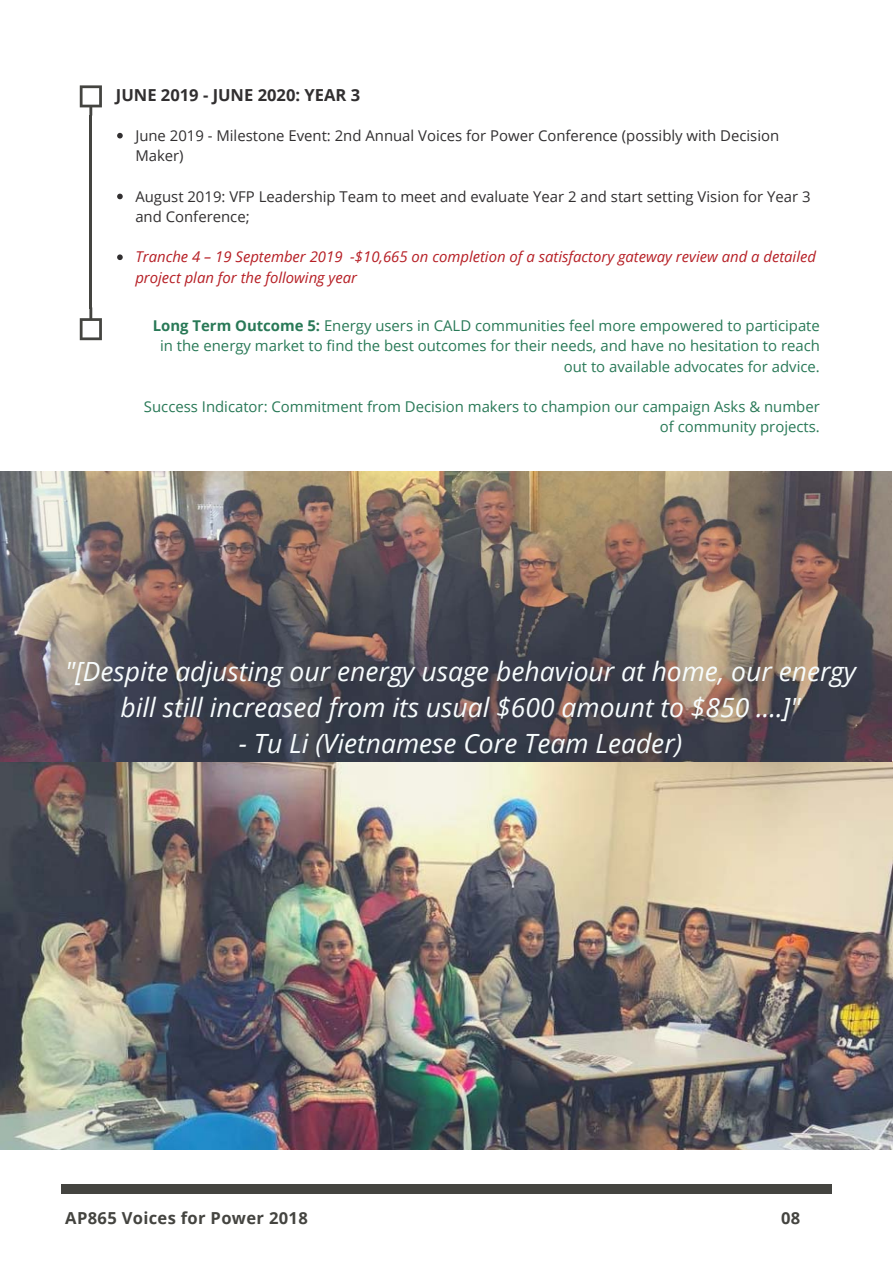
<style>
.page{position:relative;width:893px;height:1263px;background:#fff}
.page>*{position:absolute;margin:0;border:0;box-sizing:border-box;transform-origin:0 0}
.t1{font:italic 26.55px/36px "Open Sans";color:#f7fcfd;text-align:center}
.t2{font:700 16.5px "Open Sans";letter-spacing:.02em;color:#444440}
.t3{font:700 16.5px "Open Sans";color:#312f30}
.t4{font:14.85px/20.2px "Open Sans";color:#297957;text-align:right}
.t5{font:14.85px/20.2px "Open Sans";color:#312f30}
.t6{font:italic 14.85px/20.2px "Open Sans";color:#b61f25}
.s1{font-weight:700}
</style>
<div class="page">
<img style="left:0;top:472px;width:893px;height:678px">
<svg style="left:117px;top:133px;width:6px;height:5px"></svg>
<svg style="left:117px;top:194px;width:6px;height:5px"></svg>
<svg style="left:117px;top:254px;width:6px;height:6px"></svg>
<hr style="left:89px;top:115px;width:3px;height:193px;background:#444440">
<svg style="left:80px;top:85px;width:22px;height:31px"></svg>
<svg style="left:80px;top:307px;width:22px;height:33px"></svg>
<div style="left:61px;top:1184px;width:771px;height:10px;background:#444440"></div>
<p class="t3" style="left:116px;top:84px;width:246px">JUNE 2019 - JUNE 2020: YEAR 3</p>
<p class="t5" style="left:135px;top:125px;width:645px">June 2019 - Milestone Event: 2nd Annual Voices for Power Conference (possibly with Decision<br>Maker)</p>
<p class="t5" style="left:135px;top:186px;width:677px">August 2019: VFP Leadership Team to meet and evaluate Year 2 and start setting Vision for Year 3 and Conference;</p>
<p class="t6" style="left:135px;top:246px;width:682px">Tranche 4 – 19 September 2019 -$10,665 on completion of a satisfactory gateway review and a detailed project plan for the following year</p>
<p class="t4" style="left:153px;top:315px;width:669px"><span class="s1">Long Term Outcome 5:</span> Energy users in CALD communities feel more empowered to participate in the energy market to find the best outcomes for their needs, and have no hesitation to reach out to available advocates for advice.</p>
<p class="t4" style="left:144px;top:396px;width:677px">Success Indicator: Commitment from Decision makers to champion our campaign Asks &amp; number of community projects.</p>
<h1 class="t1" style="left:65px;top:653px;width:792px">"[Despite adjusting our energy usage behaviour at home, our energy bill still increased from its usual $600 amount to $850 ....]"</h1>
<h1 class="t1" style="left:239px;top:725px;width:445px">- Tu Li (Vietnamese Core Team Leader)</h1>
<p class="t2" style="left:65px;top:1206px;width:244px">AP865 Voices for Power 2018</p>
<p class="t2" style="left:781px;top:1206px;width:21px">08</p>
</div>
